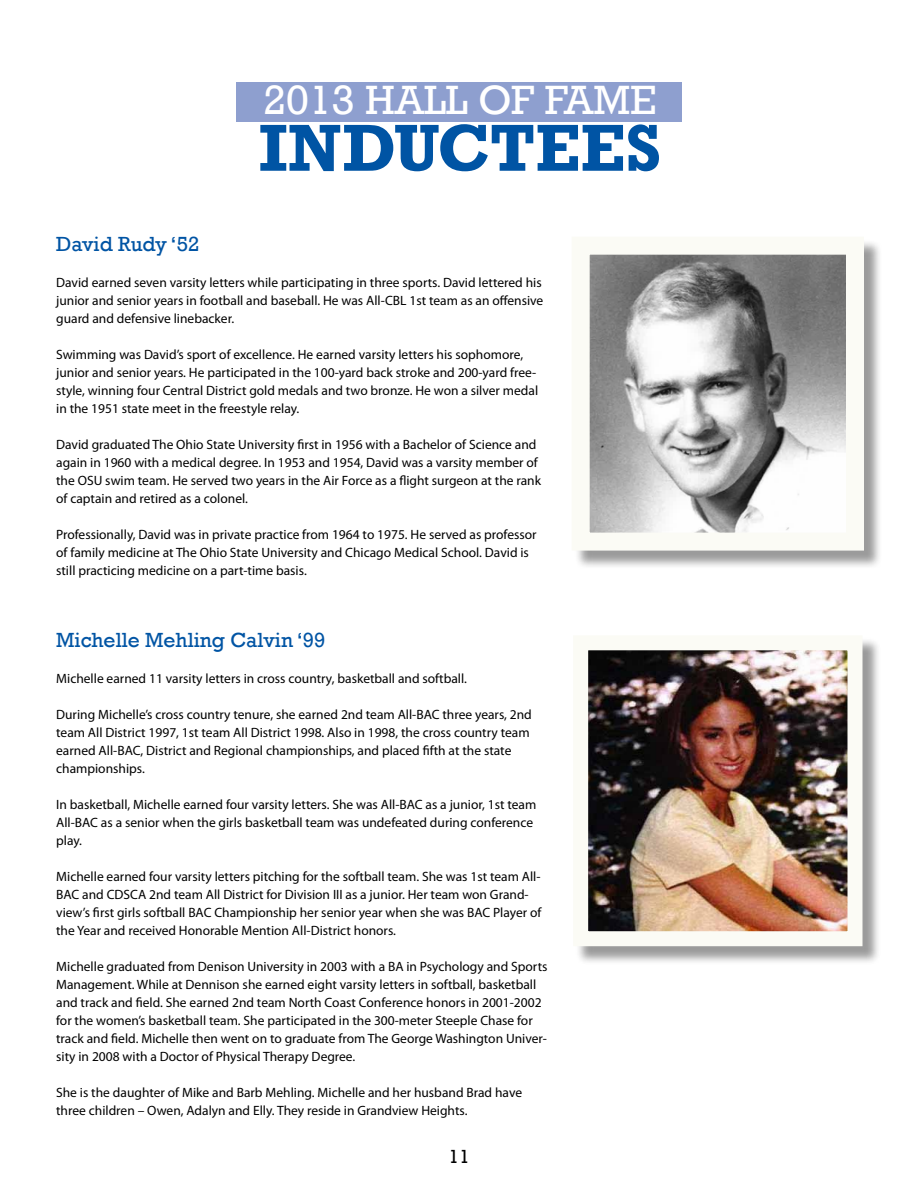
<style>
.page{position:relative;width:918px;height:1188px;background:#fff}
.page>*{position:absolute;margin:0;border:0;box-sizing:border-box;transform-origin:0 0}
.t1{font:700 67.5px "Rockwell";color:#0054a4}
.t2{font:42px "Rockwell";color:#fff}
.t3{font:21px "Rockwell";color:#0054a4}
.t4{font:19.5px "Rockwell";color:#000}
.t5{font:13.5px/18px "Myriad Pro";color:#000}
</style>
<div class="page">
<div style="left:236px;top:82px;width:446px;height:40px;background:#8e9fcf"></div>
<div style="left:574px;top:239px;width:309px;height:330px;background:#000;opacity:.4"></div>
<img style="left:591px;top:256px;width:254px;height:276px">
<div style="left:575px;top:638px;width:306px;height:327px;background:#000;opacity:.4"></div>
<img style="left:589px;top:651px;width:257px;height:279px">
<h2 class="t2" style="left:263px;top:75px;width:157px">2013 Hall</h2>
<h2 class="t2" style="left:478px;top:75px;width:118px">of Fame</h2>
<h1 class="t1" style="left:259px;top:107px;width:404px">INDUCTEES</h1>
<h3 class="t3" style="left:56px;top:232px;width:145px">David Rudy ‘52</h3>
<p class="t5" style="left:56px;top:273px;width:489px">David earned seven varsity letters while participating in three sports. David lettered his junior and senior years in football and baseball. He was All-CBL 1st team as an offensive guard and defensive linebacker.</p>
<p class="t5" style="left:56px;top:345px;width:484px">Swimming was David’s sport of excellence. He earned varsity letters his sophomore, junior and senior years. He participated in the 100-yard back stroke and 200-yard free&shy;style, winning four Central District gold medals and two bronze. He won a silver medal in the 1951 state meet in the freestyle relay.</p>
<p class="t5" style="left:56px;top:435px;width:486px">David graduated The Ohio State University first in 1956 with a Bachelor of Science and again in 1960 with a medical degree. In 1953 and 1954, David was a varsity member of the OSU swim team. He served two years in the Air Force as a flight surgeon at the rank of captain and retired as a colonel.</p>
<p class="t5" style="left:56px;top:525px;width:482px">Professionally, David was in private practice from 1964 to 1975. He served as professor of family medicine at The Ohio State University and Chicago Medical School. David is still practicing medicine on a part-time basis.</p>
<h3 class="t3" style="left:56px;top:628px;width:271px">Michelle Mehling Calvin ‘99</h3>
<p class="t5" style="left:56px;top:669px;width:412px">Michelle earned 11 varsity letters in cross country, basketball and softball.</p>
<p class="t5" style="left:56px;top:705px;width:477px">During Michelle’s cross country tenure, she earned 2nd team All-BAC three years, 2nd team All District 1997, 1st team All District 1998. Also in 1998, the cross country team earned All-BAC, District and Regional championships, and placed fifth at the state championships.</p>
<p class="t5" style="left:56px;top:795px;width:482px">In basketball, Michelle earned four varsity letters. She was All-BAC as a junior, 1st team<br>All-BAC as a senior when the girls basketball team was undefeated during conference play.</p>
<p class="t5" style="left:56px;top:867px;width:487px">Michelle earned four varsity letters pitching for the softball team. She was 1st team All-BAC and CDSCA 2nd team All District for Division III as a junior. Her team won Grand&shy;view’s first girls softball BAC Championship her senior year when she was BAC Player of the Year and received Honorable Mention All-District honors.</p>
<p class="t5" style="left:56px;top:957px;width:493px">Michelle graduated from Denison University in 2003 with a BA in Psychology and Sports Management. While at Dennison she earned eight varsity letters in softball, basketball and track and field. She earned 2nd team North Coast Conference honors in 2001-2002 for the women’s basketball team. She participated in the 300-meter Steeple Chase for track and field. Michelle then went on to graduate from The George Washington Univer&shy;sity in 2008 with a Doctor of Physical Therapy Degree.</p>
<p class="t5" style="left:56px;top:1083px;width:467px">She is the daughter of Mike and Barb Mehling. Michelle and her husband Brad have three children – Owen, Adalyn and Elly. They reside in Grandview Heights.</p>
<h3 class="t4" style="left:448px;top:1145px;width:23px">11</h3>
</div>
